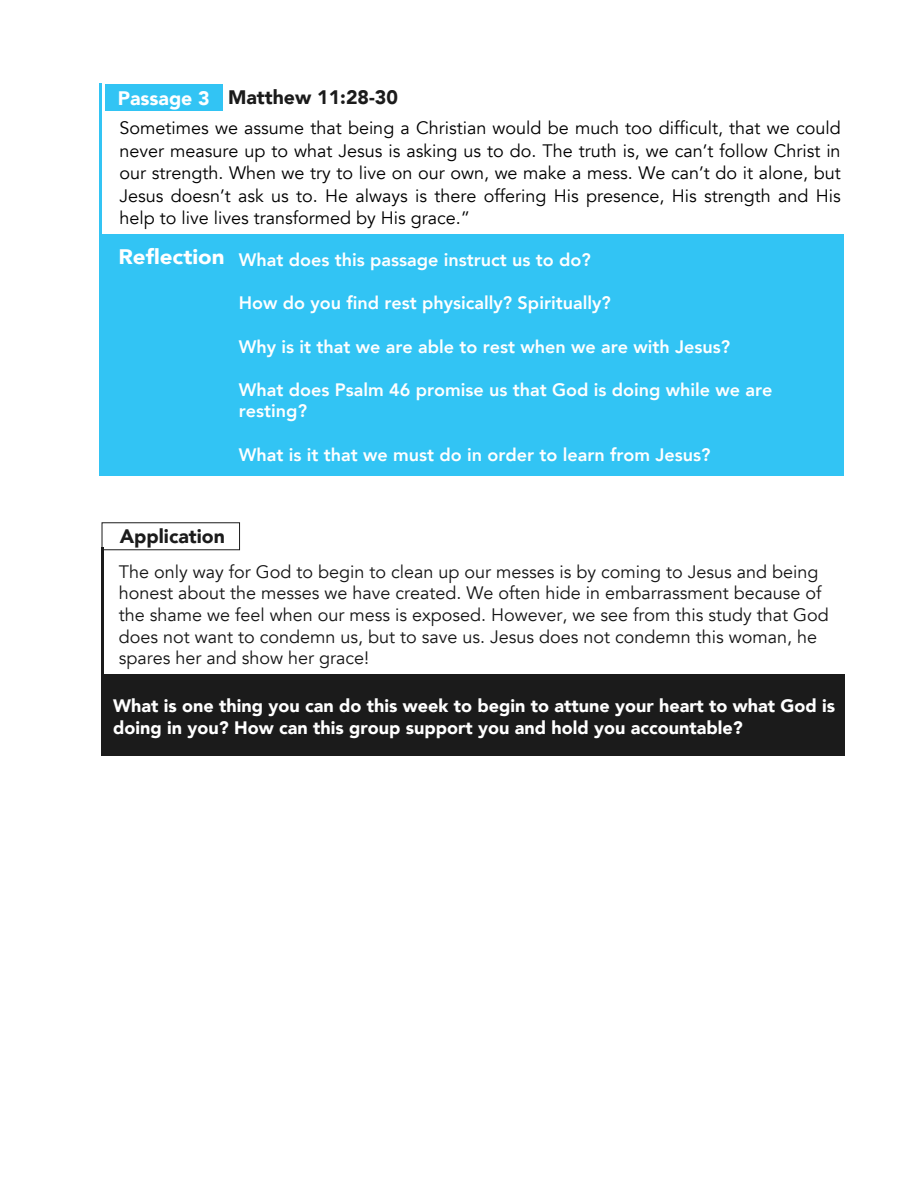
<style>
.page{position:relative;width:918px;height:1188px;background:#fff}
.page>*{position:absolute;margin:0;border:0;box-sizing:border-box;transform-origin:0 0}
.t1{font:900 21px "Avenir";color:#fff;scale:1.06 1}
.t2{font:900 19.5px "Avenir";color:#1b1b1b}
.t3{font:900 19.5px "Avenir";color:#fff}
.t4{font:18px/22.5px "Avenir";color:#000;text-align:justify}
.t5{font:18px/21.6px "Avenir";color:#151515}
.t6{font:800 18px/21.6px "Avenir";color:#fff}
.t7{font:900 18px/21.6px "Avenir";color:#fff}
</style>
<div class="page">
<div style="left:105px;top:84px;width:118px;height:27px;background:#32c4f4"></div>
<hr style="left:99px;top:84px;width:3px;height:273px;background:#32c4f4">
<div style="left:99px;top:234px;width:745px;height:242px;background:#32c4f4"></div>
<div style="left:101px;top:674px;width:744px;height:82px;background:#1b1b1b"></div>
<hr style="left:101px;top:548px;width:3px;height:195px;background:#1b1b1b">
<p class="t3" style="left:118px;top:81px;width:94px">Passage 3</p>
<p class="t2" style="left:228px;top:81px;width:171px">Matthew 11:28-30</p>
<p class="t4" style="left:119px;top:117px;width:723px">Sometimes we assume that being a Christian would be much too difficult, that we could never measure up to what Jesus is asking us to do. The truth is, we can’t follow Christ in our strength. When we try to live on our own, we make a mess. We can’t do it alone, but Jesus doesn’t ask us to. He always is there offering His presence, His strength and His help to live lives transformed by His grace.”</p>
<p class="t6" style="left:239px;top:249px;width:353px">What does this passage instruct us to do?</p>
<p class="t6" style="left:239px;top:292px;width:373px">How do you find rest physically? Spiritually?</p>
<p class="t6" style="left:239px;top:335px;width:493px">Why is it that we are able to rest when we are with Jesus?</p>
<p class="t6" style="left:239px;top:379px;width:535px">What does Psalm 46 promise us that God is doing while we are resting?</p>
<p class="t6" style="left:239px;top:443px;width:473px">What is it that we must do in order to learn from Jesus?</p>
<p class="t1" style="left:118px;top:239px;width:102px">Reflection</p>
<p class="t2" style="left:120px;top:520px;width:107px">Application</p>
<p class="t5" style="left:119px;top:561px;width:712px">The only way for God to begin to clean up our messes is by coming to Jesus and being honest about the messes we have created. We often hide in embarrassment because of the shame we feel when our mess is exposed. However, we see from this study that God does not want to condemn us, but to save us. Jesus does not condemn this woman, he spares her and show her grace!</p>
<p class="t7" style="left:113px;top:694px;width:724px">What is one thing you can do this week to begin to attune your heart to what God is doing in you? How can this group support you and hold you accountable?</p>
</div>
